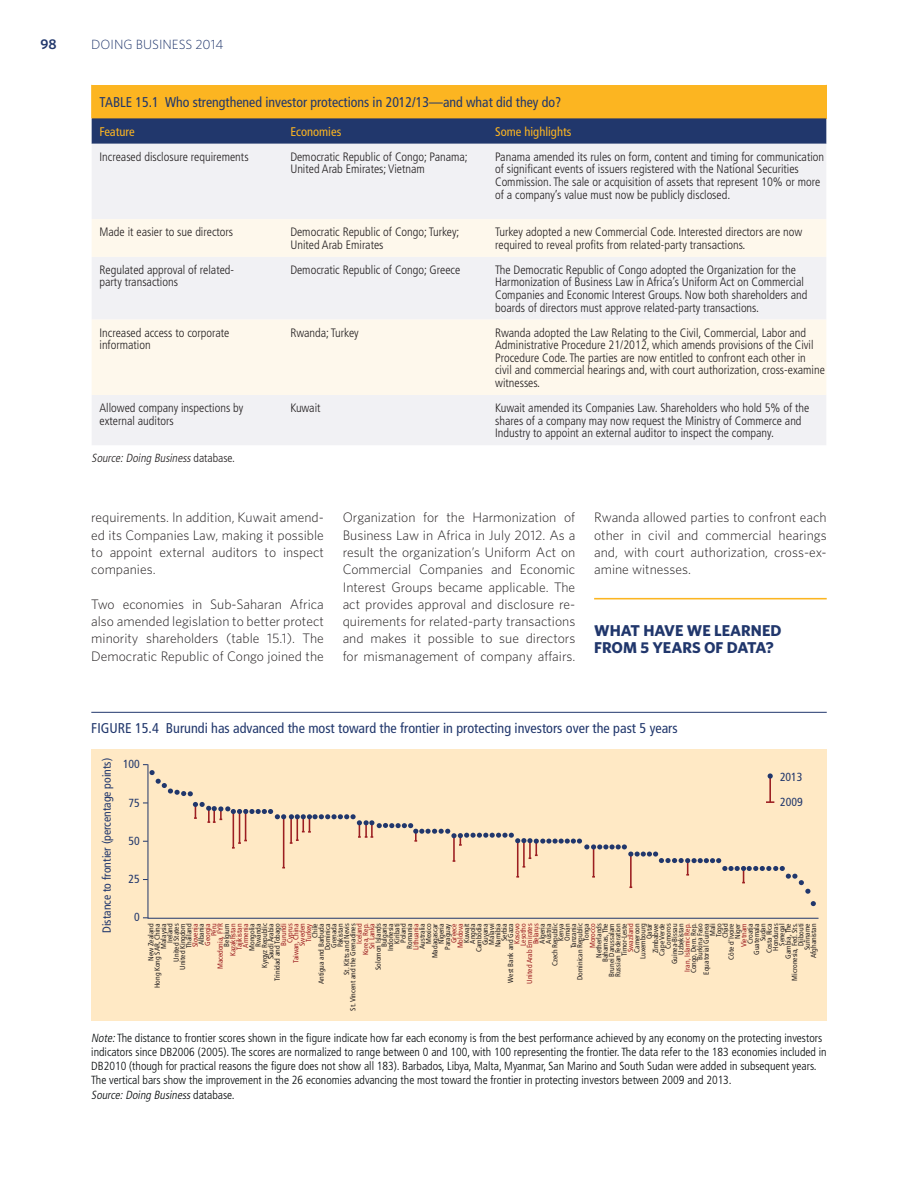
<style>
.page{position:relative;width:918px;height:1188px;background:#fff}
.page>*{position:absolute;margin:0;border:0;box-sizing:border-box;transform-origin:0 0}
.t1{font:700 15.75px/17.2px "Whitney";color:#21376c}
.t2{font:condensed 14.1px "Frutiger";color:#21376c}
.t3{font:600 14.1px "Whitney";color:#21376c}
.t4{font:300 13.8px/17.2px "Whitney";color:#231f20;text-align:justify}
.t5{font:300 13.35px "Whitney";color:#21376c}
.t6{font:condensed 12.6px "Frutiger";color:#fcb521}
.t7{font:300 condensed 12.15px/12.6px "Frutiger";color:#231f20}
.t8{font:300 condensed 11.85px/14.1px "Frutiger";color:#040809}
.t9{font:italic 300 condensed 11.85px "Frutiger";color:#231f20}
.t10{font:condensed 11.7px/25.5px "Frutiger";color:#21376c}
.t11{font:condensed 7.35px/6.3px "Frutiger";color:#231f20;text-align:right}
.t12{font:condensed 7.35px/6.3px "Frutiger";color:#9c1e21;text-align:right}
.s1{font-style:normal}
.s2{font-style:italic}
</style>
<div class="page">
<hr style="left:594px;top:598px;width:233px;height:1px;background:#fcb521">
<div style="left:92px;top:85px;width:734px;height:33px;background:#fcb521"></div>
<svg style="left:92px;top:118px;width:734px;height:26px;background:#273b6c"></svg>
<div style="left:92px;top:144px;width:734px;height:301px;background:#f1f1f4"></div>
<svg style="left:92px;top:219px;width:734px;height:176px;fill:#fef8ec"></svg>
<hr style="left:91px;top:85px;width:1px;height:33px;background:#fcb521">
<hr style="left:826px;top:85px;width:1px;height:33px;background:#fcb521">
<div style="left:91px;top:749px;width:736px;height:272px;background:#ffe9c5"></div>
<hr style="left:91px;top:712px;width:736px;height:1px;background:#21376c">
<svg style="left:147px;top:764px;width:672px;height:155px"></svg>
<svg style="left:149px;top:770px;width:661px;height:124px"></svg>
<p class="t3" style="left:40px;top:39px;width:18px">98</p>
<p class="t5" style="left:91px;top:39px;width:134px">DOING BUSINESS 2014</p>
<p class="t2" style="left:100px;top:97px;width:463px">TABLE 15.1 Who strengthened investor protections in 2012/13—and what did they do?</p>
<p class="t6" style="left:100px;top:126px;width:37px">Feature</p>
<p class="t6" style="left:290px;top:126px;width:52px">Economies</p>
<p class="t6" style="left:495px;top:126px;width:78px">Some highlights</p>
<p class="t7" style="left:100px;top:151px;width:151px">Increased disclosure requirements</p>
<p class="t7" style="left:290px;top:151px;width:179px">Democratic Republic of Congo; Panama;<br>United Arab Emirates; Vietnam</p>
<p class="t7" style="left:495px;top:151px;width:331px">Panama amended its rules on form, content and timing for communication of significant events of issuers registered with the National Securities Commission. The sale or acquisition of assets that represent 10% or more of a company’s value must now be publicly disclosed.</p>
<p class="t7" style="left:100px;top:227px;width:135px">Made it easier to sue directors</p>
<p class="t7" style="left:290px;top:227px;width:171px">Democratic Republic of Congo; Turkey;<br>United Arab Emirates</p>
<p class="t7" style="left:495px;top:227px;width:309px">Turkey adopted a new Commercial Code. Interested directors are now required to reveal profits from related-party transactions.</p>
<p class="t7" style="left:100px;top:264px;width:136px">Regulated approval of related&shy;party transactions</p>
<p class="t7" style="left:290px;top:264px;width:171px">Democratic Republic of Congo; Greece</p>
<p class="t7" style="left:495px;top:264px;width:314px">The Democratic Republic of Congo adopted the Organization for the Harmonization of Business Law in Africa’s Uniform Act on Commercial Companies and Economic Interest Groups. Now both shareholders and boards of directors must approve related-party transactions.</p>
<p class="t7" style="left:100px;top:327px;width:131px">Increased access to corporate information</p>
<p class="t7" style="left:290px;top:327px;width:70px">Rwanda; Turkey</p>
<p class="t7" style="left:495px;top:327px;width:331px">Rwanda adopted the Law Relating to the Civil, Commercial, Labor and Administrative Procedure 21/2012, which amends provisions of the Civil Procedure Code. The parties are now entitled to confront each other in civil and commercial hearings and, with court authorization, cross-examine witnesses.</p>
<p class="t7" style="left:100px;top:403px;width:145px">Allowed company inspections by external auditors</p>
<p class="t7" style="left:290px;top:403px;width:32px">Kuwait</p>
<p class="t7" style="left:495px;top:403px;width:316px">Kuwait amended its Companies Law. Shareholders who hold 5% of the shares of a company may now request the Ministry of Commerce and<br>Industry to appoint an external auditor to inspect the company.</p>
<p class="t9" style="left:92px;top:453px;width:145px">Source: Doing Business <span class="s1">d a t a b a s e.</span></p>
<p class="t4" style="left:91px;top:510px;width:234px">requirements. In addition, Kuwait amend&shy;ed its Companies Law, making it possible to appoint external auditors to inspect companies.</p>
<p class="t4" style="left:91px;top:597px;width:234px">Two economies in Sub-Saharan Africa also amended legislation to better protect minority shareholders (table 15.1). The Democratic Republic of Congo joined the</p>
<p class="t4" style="left:343px;top:510px;width:234px">Organization for the Harmonization of Business Law in Africa in July 2012. As a result the organization’s Uniform Act on Commercial Companies and Economic Interest Groups became applicable. The act provides approval and disclosure re&shy;quirements for related-party transactions and makes it possible to sue directors for mismanagement of company affairs.</p>
<p class="t4" style="left:594px;top:510px;width:234px">Rwanda allowed parties to confront each other in civil and commercial hearings and, with court authorization, cross-ex&shy;amine witnesses.</p>
<p class="t1" style="left:594px;top:623px;width:189px">WHAT HAVE WE LEARNED<br>FROM 5 YEARS OF DATA?</p>
<p class="t2" style="left:91px;top:723px;width:588px">FIGURE 15.4 Burundi has advanced the most toward the frontier in protecting investors over the past 5 years</p>
<p class="t10" style="left:95px;top:933px;width:177px;rotate:-90deg">Distance to frontier (percentage points)</p>
<p class="t10" style="left:123px;top:752px;width:18px">100</p>
<p class="t10" style="left:780px;top:765px;width:24px">2013<br>2009</p>
<p class="t10" style="left:129px;top:791px;width:13px">75</p>
<p class="t10" style="left:129px;top:829px;width:13px">50</p>
<p class="t10" style="left:129px;top:867px;width:13px">25</p>
<p class="t10" style="left:134px;top:905px;width:7px">0</p>
<p class="t11" style="left:148px;top:988px;width:66px;rotate:-90deg">New Zealand<br>Hong Kong SAR, China<br>Malaysia<br>Ireland<br>United States<br>United Kingdom<br>Thailand</p>
<p class="t12" style="left:189px;top:947px;width:25px;line-height:12.6px;text-align:left;rotate:-90deg">Slovenia<br>Georgia</p>
<p class="t12" style="left:212px;top:969px;width:47px;rotate:-90deg">Peru<br>Macedonia, FYR</p>
<p class="t11" style="left:224px;top:947px;width:25px;rotate:-90deg">Belgium</p>
<p class="t12" style="left:230px;top:956px;width:34px;rotate:-90deg">Kazakhstan<br>Tajikistan<br>Armenia</p>
<p class="t11" style="left:249px;top:981px;width:59px;rotate:-90deg">Mongolia<br>Rwanda<br>Kyrgyz Republic<br>Saudi Arabia<br>Trinidad and Tobago</p>
<p class="t12" style="left:281px;top:963px;width:41px;rotate:-90deg">Burundi<br>Cyprus<br>Taiwan, China<br>Sweden<br>Turkey</p>
<p class="t11" style="left:312px;top:1011px;width:89px;rotate:-90deg">Chile<br>Antigua and Barbuda<br>Dominica<br>Grenada<br>Pakistan<br>St. Kitts and Nevis<br>St. Vincent and the Grenadines</p>
<p class="t12" style="left:357px;top:955px;width:33px;rotate:-90deg">Iceland<br>Korea, Rep.<br>Sri Lanka</p>
<p class="t11" style="left:376px;top:970px;width:48px;rotate:-90deg">Solomon Islands<br>Bulgaria<br>Indonesia<br>Kiribati<br>Poland<br>Romania</p>
<p class="t12" style="left:413px;top:950px;width:28px;rotate:-90deg">Lithuania</p>
<p class="t11" style="left:420px;top:958px;width:36px;rotate:-90deg">Australia<br>Mexico<br>Madagascar<br>Nigeria<br>Paraguay</p>
<p class="t12" style="left:451px;top:948px;width:26px;rotate:-90deg">Greece<br>Moldova</p>
<p class="t11" style="left:464px;top:983px;width:61px;rotate:-90deg">Kuwait<br>Angola<br>Cambodia<br>Guyana<br>Malawi<br>Namibia<br>Serbia<br>West Bank and Gaza</p>
<p class="t12" style="left:514px;top:984px;width:62px;rotate:-90deg">Kosovo<br>Lesotho<br>United Arab Emirates<br>Belarus</p>
<p class="t11" style="left:540px;top:980px;width:58px;rotate:-90deg">Algeria<br>Austria<br>Czech Republic<br>Kenya<br>Oman<br>Tanzania<br>Dominican Republic<br>Tonga</p>
<p class="t12" style="left:590px;top:948px;width:26px;rotate:-90deg">Morocco</p>
<p class="t11" style="left:596px;top:977px;width:55px;rotate:-90deg">Netherlands<br>Bahamas, The<br>Brunei Darussalam<br>Russian Federation<br>Timor-Leste</p>
<p class="t12" style="left:628px;top:952px;width:30px;rotate:-90deg">Swaziland</p>
<p class="t11" style="left:634px;top:964px;width:42px;rotate:-90deg">Cameroon<br>Luxembourg<br>Qatar<br>Zimbabwe<br>Cape Verde<br>Comoros<br>Guinea-Bissau<br>Uzbekistan</p>
<p class="t12" style="left:685px;top:972px;width:50px;rotate:-90deg">Iran, Islamic Rep.</p>
<p class="t11" style="left:691px;top:975px;width:53px;rotate:-90deg">Congo, Dem. Rep.<br>Burkina Faso<br>Equatorial Guinea<br>Mali<br>Togo<br>Chad<br>Côte d'Ivoire<br>Niger</p>
<p class="t12" style="left:742px;top:947px;width:25px;rotate:-90deg">Vietnam</p>
<p class="t11" style="left:748px;top:981px;width:59px;rotate:-90deg">Croatia<br>Guatemala<br>Sudan<br>Costa Rica<br>Honduras<br>Senegal<br>Gambia, The<br>Micronesia, Fed. Sts.<br>Djibouti<br>Suriname<br>Afghanistan</p>
<p class="t11" style="left:199px;top:945px;width:23px;rotate:-90deg">Albania</p>
<p class="t8" style="left:91px;top:1032px;width:737px"><span class="s2">Note:</span>The distance to frontier scores shown in the figure indicate how far each economy is from the best performance achieved by any economy on the protecting investors indicators since DB2006 (2005). The scores are normalized to range between 0 and 100, with 100 representing the frontier. The data refer to the 183 economies included in DB2010 (though for practical reasons the figure does not show all 183). Barbados, Libya, Malta, Myanmar, San Marino and South Sudan were added in subsequent years.<br>The vertical bars show the improvement in the 26 economies advancing the most toward the frontier in protecting investors between 2009 and 2013.<br><span class="s2">Source: Doing Business</span> d a t a b a s e.</p>
</div>
